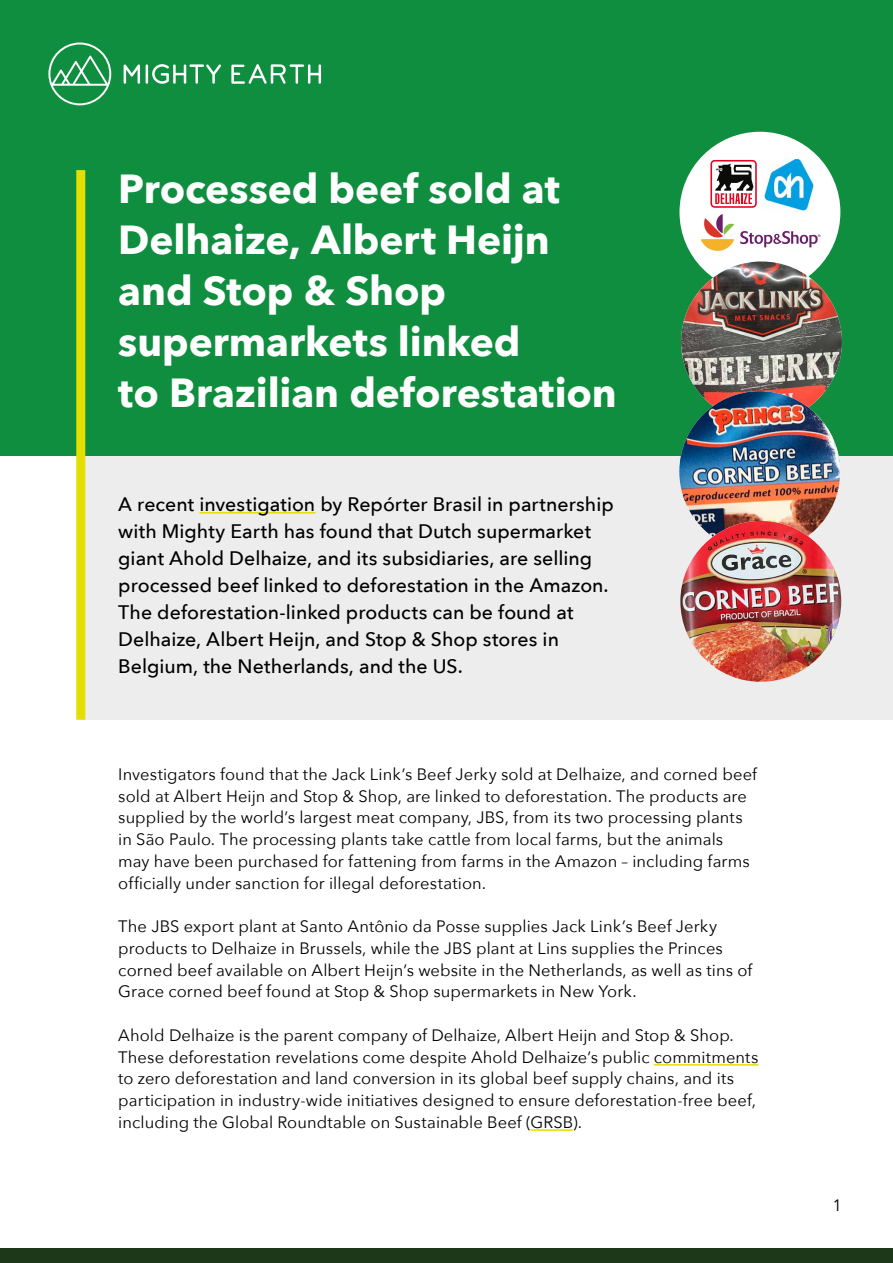
<style>
.page{position:relative;width:893px;height:1263px;background:#fff}
.page>*{position:absolute;margin:0;border:0;box-sizing:border-box;transform-origin:0 0}
.t1{font:700 40.5px/51px "Avenir Next";color:#fff}
.t2{font:500 19.5px/27px "Avenir Next";color:#000}
.t3{font:16.5px/21.8px "Avenir Next";letter-spacing:.005em;color:#000}
</style>
<div class="page">
<div style="left:0;top:1248px;width:893px;height:15px;background:#1c3819"></div>
<div style="left:81px;top:419px;width:812px;height:301px;background:#ededed"></div>
<div style="left:0;top:0;width:893px;height:455px;background:#108e40"></div>
<hr style="left:654px;top:1064px;width:104px;height:1px;background:#e4df00">
<hr style="left:531px;top:1129px;width:42px;height:2px;background:#e4df00">
<svg style="left:48px;top:43px;width:63px;height:62px"></svg>
<svg style="left:124px;top:64px;width:16px;height:20px"></svg>
<hr style="left:146px;top:64px;width:2px;height:20px;background:#fff">
<svg style="left:152px;top:64px;width:69px;height:20px"></svg>
<svg style="left:231px;top:64px;width:90px;height:20px"></svg>
<hr style="left:199px;top:512px;width:116px;height:1px;background:#e4df00">
<div style="left:76px;top:170px;width:9px;height:550px;background:#e4df00"></div>
<div style="left:679px;top:132px;width:161px;height:161px;background:#fff;border-radius:50%"></div>
<svg style="left:710px;top:160px;width:47px;height:48px"></svg>
<div style="left:712px;top:162px;width:43px;height:44px;background:#fff;border-radius:3px"></div>
<svg style="left:715px;top:164px;width:38px;height:40px"></svg>
<img style="left:701px;top:214px;width:119px;height:37px">
<img style="left:763px;top:159px;width:51px;height:54px">
<img style="left:681px;top:261px;width:161px;height:161px;border-radius:80px">
<img style="left:679px;top:391px;width:161px;height:161px;border-radius:80px">
<img style="left:680px;top:521px;width:161px;height:161px;border-radius:80px">
<h1 class="t1" style="left:118px;top:162px;width:500px">Processed beef sold at<br>Delhaize, Albert Heijn and Stop &amp; Shop supermarkets linked<br>to Brazilian deforestation</h1>
<p class="t2" style="left:118px;top:490px;width:497px">A recent investigation by Repórter Brasil in partnership with Mighty Earth has found that Dutch supermarket giant Ahold Delhaize, and its subsidiaries, are selling processed beef linked to deforestation in the Amazon.<br>The deforestation-linked products can be found at Delhaize, Albert Heijn, and Stop &amp; Shop stores in Belgium, the Netherlands, and the US.</p>
<p class="t3" style="left:118px;top:762px;width:640px">Investigators found that the Jack Link’s Beef Jerky sold at Delhaize, and corned beef sold at Albert Heijn and Stop &amp; Shop, are linked to deforestation. The products are supplied by the world’s largest meat company, JBS, from its two processing plants in São Paulo. The processing plants take cattle from local farms, but the animals may have been purchased for fattening from farms in the Amazon – including farms officially under sanction for illegal deforestation.</p>
<p class="t3" style="left:118px;top:915px;width:636px">The JBS export plant at Santo Antônio da Posse supplies Jack Link’s Beef Jerky products to Delhaize in Brussels, while the JBS plant at Lins supplies the Princes corned beef available on Albert Heijn’s website in the Netherlands, as well as tins of Grace corned beef found at Stop &amp; Shop supermarkets in New York.</p>
<p class="t3" style="left:118px;top:1023px;width:642px">Ahold Delhaize is the parent company of Delhaize, Albert Heijn and Stop &amp; Shop.<br>These deforestation revelations come despite Ahold Delhaize’s public commitments to zero deforestation and land conversion in its global beef supply chains, and its participation in industry-wide initiatives designed to ensure deforestation-free beef, including the Global Roundtable on Sustainable Beef (GRSB).</p>
<p class="t3" style="left:832px;top:1194px;width:11px">1</p>
</div>
